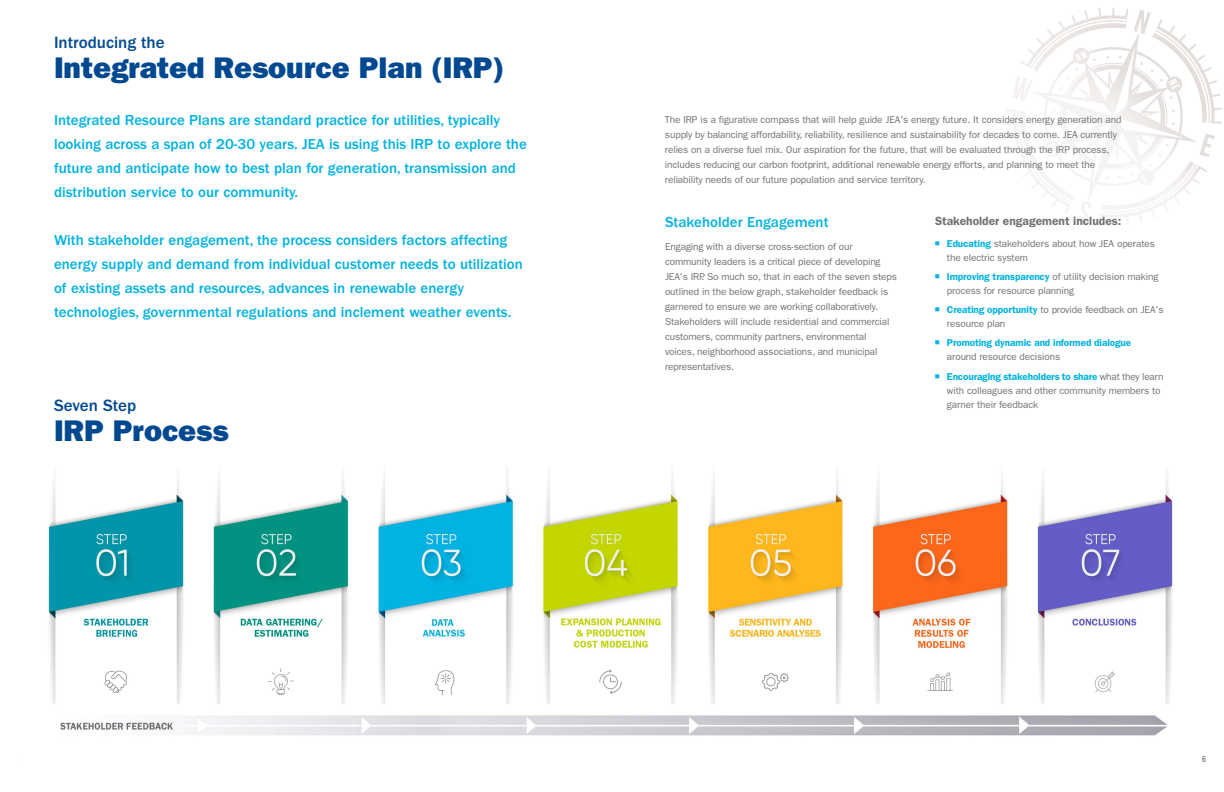
<style>
.page{position:relative;width:1224px;height:792px;background:#fff}
.page>*{position:absolute;margin:0;border:0;box-sizing:border-box;transform-origin:0 0}
.t1{font:30px "ITC Franklin Gothic Std Hvy";color:#004990}
.t2{font:500 17px "ITC Franklin Gothic Std";color:#004990}
.t3{font:500 15px/24px "ITC Franklin Gothic Std";color:#00b2e2}
.t4{font:600 12px "ITC Franklin Gothic Std";color:#717073}
.t5{font:10px/15px "ITC Franklin Gothic Std";letter-spacing:-.01em;color:#717073}
.t6{font:600 10px/14px "ITC Franklin Gothic Std";letter-spacing:-.01em;color:#00b2e2}
.t7{font:9px "ITC Franklin Gothic Std Bk Cp";color:#58595b}
.s1{font-family:"Universal Newswith Comm Pi";font-size:8px;color:#00b2e2}
.s2{font-weight:600;color:#00b2e2}
.s3{font-family:"Universal Newswith Comm Pi";font-weight:400;font-size:8px}
.s4{font-weight:400;color:#717073}
</style>
<div class="page">
<img style="left:1005px;top:7px;width:217px;height:218px">
<img style="left:48px;top:472px;width:1125px;height:264px">
<h2 class="t2" style="left:54px;top:33px;width:112px">Introducing the</h2>
<h1 class="t1" style="left:54px;top:50px;width:452px">Integrated Resource Plan (IRP)</h1>
<p class="t3" style="left:54px;top:108px;width:474px">Integrated Resource Plans are standard practice for utilities, typically looking across a span of 20-30 years. JEA is using this IRP to explore the future and anticipate how to best plan for generation, transmission and distribution service to our community.</p>
<p class="t3" style="left:54px;top:228px;width:470px">With stakeholder engagement, the process considers factors affecting energy supply and demand from individual customer needs to utilization of existing assets and resources, advances in renewable energy technologies, governmental regulations and inclement weather events.</p>
<h2 class="t2" style="left:54px;top:396px;width:84px">Seven Step</h2>
<h1 class="t1" style="left:54px;top:413px;width:176px">IRP Process</h1>
<p class="t5" style="left:665px;top:112px;width:458px">The IRP is a figurative compass that will help guide JEA's energy future. It considers energy generation and supply by balancing affordability, reliability, resilience and sustainability for decades to come. JEA currently relies on a diverse fuel mix. Our aspiration for the future, that will be evaluated through the IRP process, includes reducing our carbon footprint, additional renewable energy efforts, and planning to meet the reliability needs of our future population and service territory.</p>
<h3 class="t3" style="left:665px;top:210px;width:165px">Stakeholder Engagement</h3>
<p class="t5" style="left:665px;top:239px;width:233px">Engaging with a diverse cross-section of our community leaders is a critical piece of developing JEA's IRP. So much so, that in each of the seven steps outlined in the below graph, stakeholder feedback is garnered to ensure we are working collaboratively.<br>Stakeholders will include residential and commercial customers, community partners, environmental voices, neighborhood associations, and municipal representatives.</p>
<p class="t4" style="left:935px;top:214px;width:188px">Stakeholder engagement includes:</p>
<p class="t5" style="left:947px;top:237px;width:209px;line-height:14px;text-indent:-12px"><span class="s1">n</span> <span class="s2">Educating</span> stakeholders about how JEA operates the electric system</p>
<p class="t5" style="left:947px;top:270px;width:213px;line-height:14px;text-indent:-12px"><span class="s1">n</span> <span class="s2">Improving transparency</span> of utility decision making process for resource planning</p>
<p class="t5" style="left:947px;top:303px;width:218px;line-height:14px;text-indent:-12px"><span class="s1">n</span> <span class="s2">Creating opportunity</span> to provide feedback on JEA's resource plan</p>
<p class="t6" style="left:947px;top:336px;width:186px;text-indent:-12px"><span class="s3">n</span> Promoting dynamic and informed dialogue <span class="s4">around resource decisions</span></p>
<p class="t5" style="left:947px;top:369px;width:218px;line-height:14px;text-indent:-12px"><span class="s1">n</span> <span class="s2">Encouraging stakeholders to share</span> what they learn with colleagues and other community members to garner their feedback</p>
<p class="t7" style="left:1202px;top:754px;width:5px">6</p>
</div>
